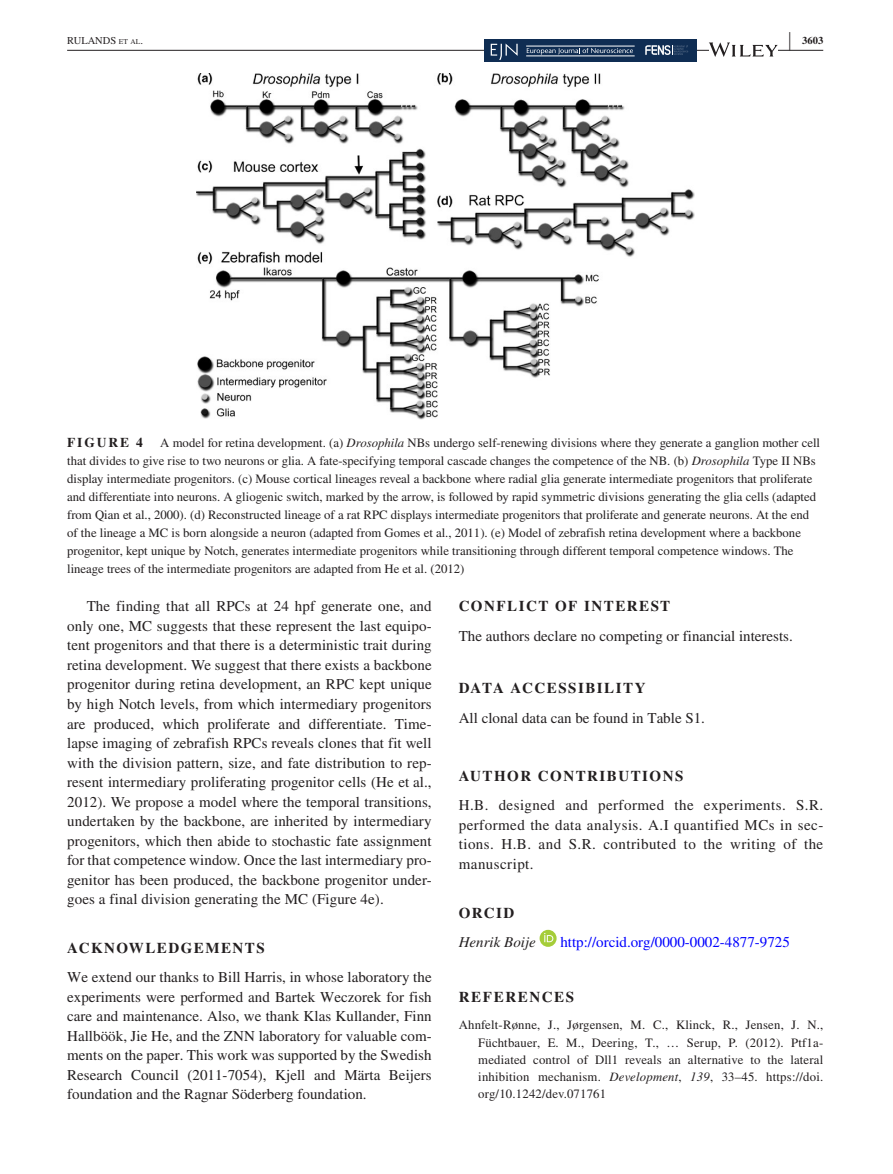
<style>
.page{position:relative;width:893px;height:1174px;background:#fff}
.page>*{position:absolute;margin:0;border:0;box-sizing:border-box;transform-origin:0 0}
.t1{font:700 25.95px "STIX";color:#231f20;scale:.36 1}
.t2{font:15px/19.5px "STIX";letter-spacing:.005em;color:#231f20;text-align:justify}
.t3{font:700 15px "STIX";letter-spacing:.1em;color:#231f20}
.t4{font:15px "STIX";color:#00f}
.t5{font:italic 15px "STIX";color:#231f20}
.t6{font:700 13.5px "STIX";letter-spacing:.14em;color:#231f20}
.t7{font:12.75px/18px "STIX";color:#231f20;text-align:justify}
.t8{font:10.5px "STIX";color:#231f20}
.t9{font:700 10.5px "STIX";color:#231f20}
.s1{font-size:7.35px}
.s2{font-style:italic}
</style>
<div class="page">
<hr style="left:67px;top:50px;width:756px;height:1px;background:#231f20">
<div style="left:484px;top:39px;width:213px;height:22px;background:#0f2d53"></div>
<svg style="left:645px;top:45px;width:43px;height:10px"></svg>
<svg style="left:491px;top:43px;width:27px;height:17px"></svg>
<svg style="left:527px;top:48px;width:106px;height:7px"></svg>
<hr style="left:526px;top:56px;width:109px;height:1px;background:#fff">
<hr style="left:526px;top:46px;width:109px;height:1px;background:#fff">
<svg style="left:709px;top:42px;width:69px;height:15px"></svg>
<svg style="left:540px;top:929px;width:17px;height:17px"></svg>
<svg style="left:544px;top:933px;width:9px;height:9px"></svg>
<img style="left:196px;top:73px;width:498px;height:347px">
<h1 class="t1" style="left:789px;top:26px;width:7px">|</h1>
<p class="t8" style="left:67px;top:33px;width:77px">RULANDS <span class="s1">et al</span> .</p>
<p class="t9" style="left:802px;top:34px;width:22px">3603</p>
<p class="t6" style="left:67px;top:434px;width:77px">FIGURE 4</p>
<p class="t7" style="left:67px;top:435px;width:754px;text-align:left;text-indent:93px">A model for retina development. (a) <span class="s2">Drosophila</span> NBs undergo self-renewing divisions where they generate a ganglion mother cell that divides to give rise to two neurons or glia. A fate-specifying temporal cascade changes the competence of the NB. (b) <span class="s2">Drosophila</span> Type II NBs display intermediate progenitors. (c) Mouse cortical lineages reveal a backbone where radial glia generate intermediate progenitors that proliferate and differentiate into neurons. A gliogenic switch, marked by the arrow, is followed by rapid symmetric divisions generating the glia cells (adapted from Qian et al., 2000). (d) Reconstructed lineage of a rat RPC displays intermediate progenitors that proliferate and generate neurons. At the end of the lineage a MC is born alongside a neuron (adapted from Gomes et al., 2011). (e) Model of zebrafish retina development where a backbone progenitor, kept unique by Notch, generates intermediate progenitors while transitioning through different temporal competence windows. The lineage trees of the intermediate progenitors are adapted from He et al. (2012)</p>
<p class="t2" style="left:67px;top:597px;width:366px;text-indent:20px">The finding that all RPCs at 24 hpf generate one, and only one, MC suggests that these represent the last equipo&shy;tent progenitors and that there is a deterministic trait during retina development. We suggest that there exists a backbone progenitor during retina development, an RPC kept unique by high Notch levels, from which intermediary progenitors are produced, which proliferate and differentiate. Time&shy;lapse imaging of zebrafish RPCs reveals clones that fit well with the division pattern, size, and fate distribution to rep&shy;resent intermediary proliferating progenitor cells (He et al., 2012). We propose a model where the temporal transitions, undertaken by the backbone, are inherited by intermediary progenitors, which then abide to stochastic fate assignment for that competence window. Once the last intermediary pro&shy;genitor has been produced, the backbone progenitor under&shy;goes a final division generating the MC (Figure 4e).</p>
<p class="t3" style="left:67px;top:939px;width:199px">ACKNOWLEDGEMENTS</p>
<p class="t2" style="left:67px;top:968px;width:366px">We extend our thanks to Bill Harris, in whose laboratory the experiments were performed and Bartek Weczorek for fish care and maintenance. Also, we thank Klas Kullander, Finn Hallböök, Jie He, and the ZNN laboratory for valuable com&shy;ments on the paper. This work was supported by the Swedish Research Council (2011-7054), Kjell and Märta Beijers foundation and the Ragnar Söderberg foundation.</p>
<p class="t3" style="left:459px;top:597px;width:213px">CONFLICT OF INTEREST</p>
<p class="t2" style="left:459px;top:627px;width:336px">The authors declare no competing or financial interests.</p>
<p class="t3" style="left:459px;top:679px;width:188px">DATA ACCESSIBILITY</p>
<p class="t2" style="left:459px;top:708px;width:248px">All clonal data can be found in Table S1.</p>
<p class="t3" style="left:459px;top:767px;width:226px">AUTHOR CONTRIBUTIONS</p>
<p class="t2" style="left:459px;top:796px;width:366px">H.B. designed and performed the experiments. S.R. performed the data analysis. A.I quantified MCs in sec&shy;tions. H.B. and S.R. contributed to the writing of the manuscript.</p>
<p class="t3" style="left:459px;top:903px;width:57px">ORCID</p>
<p class="t5" style="left:459px;top:931px;width:79px">Henrik Boije</p>
<p class="t4" style="left:560px;top:931px;width:231px">http://orcid.org/0000-0002-4877-9725</p>
<p class="t3" style="left:459px;top:988px;width:117px">REFERENCES</p>
<p class="t7" style="left:478px;top:1017px;width:347px;line-height:17.2px;text-indent:-19px">Ahnfelt-Rønne, J., Jørgensen, M. C., Klinck, R., Jensen, J. N., Füchtbauer, E. M., Deering, T., … Serup, P. (2012). Ptf1a&shy;mediated control of Dll1 reveals an alternative to the lateral inhibition mechanism. <span class="s2">Development</span>, <span class="s2">139</span>, 33–45. https://doi. org/10.1242/dev.071761</p>
</div>
